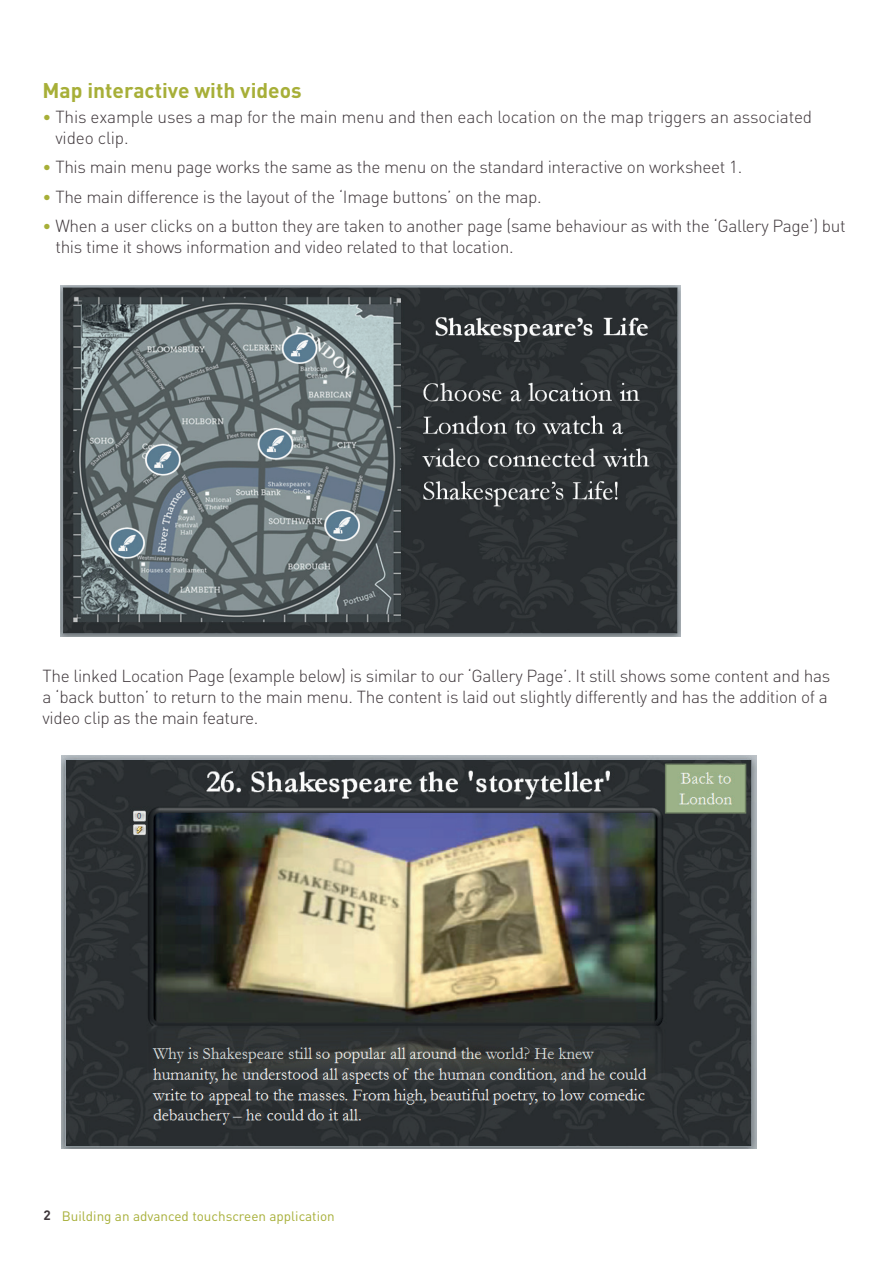
<style>
.page{position:relative;width:893px;height:1263px;background:#fff}
.page>*{position:absolute;margin:0;border:0;box-sizing:border-box;transform-origin:0 0}
.t1{font:700 21px "DIN";color:#a7af38}
.t2{font:300 17.25px/21px "DIN";letter-spacing:-.02em;color:#3f373b}
.t3{font:13.5px "DIN";color:#a7af38}
.s1{font-size:16.5px;color:#a7af38}
.s2{font-weight:700;color:#3f373b}
</style>
<div class="page">
<img style="left:62px;top:756px;width:694px;height:393px">
<img style="left:61px;top:285px;width:619px;height:351px">
<p class="t1" style="left:43px;top:76px;width:261px">Map interactive with videos</p>
<p class="t2" style="left:55px;top:105px;width:758px;text-indent:-13px"><span class="s1">•</span> This example uses a map for the main menu and then each location on the map triggers an associated video clip.</p>
<p class="t2" style="left:43px;top:156px;width:701px"><span class="s1">•</span> This main menu page works the same as the menu on the standard interactive on worksheet 1.</p>
<p class="t2" style="left:43px;top:185px;width:501px"><span class="s1">•</span> The main difference is the layout of the ‘Image buttons’ on the map.</p>
<p class="t2" style="left:55px;top:215px;width:792px;text-indent:-13px"><span class="s1">•</span> When a user clicks on a button they are taken to another page (same behaviour as with the ‘Gallery Page’) but this time it shows information and video related to that location.</p>
<p class="t2" style="left:43px;top:664px;width:789px">The linked Location Page (example below) is similar to our ‘Gallery Page’. It still shows some content and has a ‘back button’ to return to the main menu. The content is laid out slightly differently and has the addition of a video clip as the main feature.</p>
<p class="t3" style="left:43px;top:1208px;width:293px"><span class="s2">2</span> Building an advanced touchscreen application</p>
</div>
